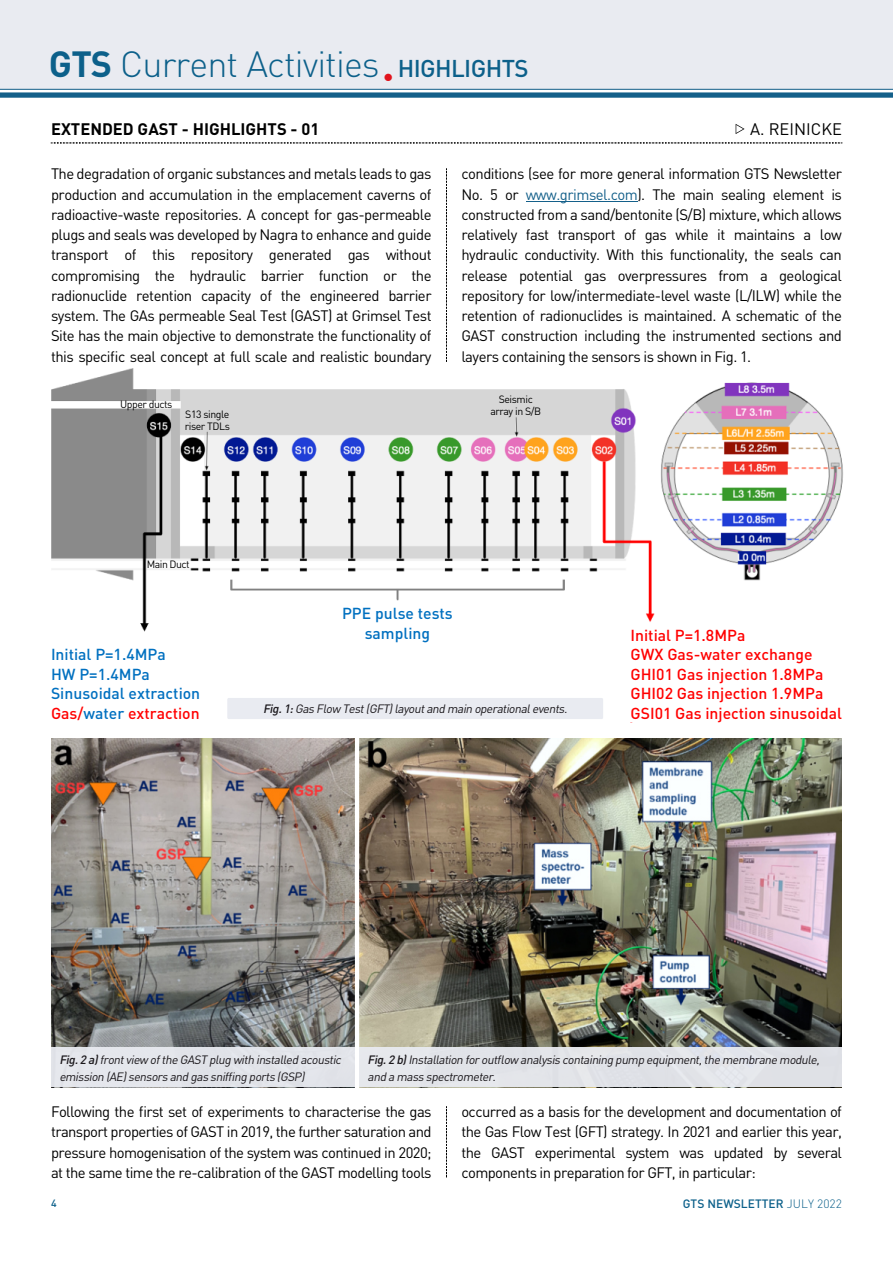
<style>
.page{position:relative;width:893px;height:1263px;background:#fff}
.page>*{position:absolute;margin:0;border:0;box-sizing:border-box;transform-origin:0 0}
.t1{font:300 36px "DIN";letter-spacing:-.025em;color:#0c608a}
.t2{font:700 16.5px "DIN";color:#010101}
.t3{font:16.5px "DIN";color:#010101}
.t4{font:500 15.75px/19.5px "DIN";color:#f00}
.t5{font:500 15.75px/19.5px "DIN";color:#0070c0;text-align:center}
.t6{font:15px/20.2px "DIN";letter-spacing:-.035em;color:#010101;text-align:justify}
.t7{font:italic 12px/16.5px "DIN";color:#1a171b}
.t8{font:500 12px "DIN";color:#0c608a}
.t9{font:700 12px "DIN";color:#fff}
.t10{font:10.5px "DIN";letter-spacing:-.04em;color:#000}
.t11{font:500 10.5px "DIN";color:#0c608a}
.s1{font-weight:700}
.s2{font-weight:500;font-size:24px}
.s3{color:#14608a}
.s4{color:#f00}
.s5{font-weight:500}
.s6{font-weight:300}
</style>
<div class="page">
<img style="left:51px;top:368px;width:792px;height:355px">
<div style="left:227px;top:698px;width:376px;height:21px;background:#e9ebf1"></div>
<hr style="left:526px;top:201px;width:111px;height:1px;background:#14608a">
<svg style="left:736px;top:124px;width:9px;height:10px"></svg>
<div style="left:0;top:0;width:893px;height:89px;background:#e9ebf1"></div>
<hr style="left:0;top:89px;width:893px;height:1px;background:#14608a">
<div style="left:0;top:92px;width:893px;height:6px;background:#14608a"></div>
<svg style="left:51px;top:143px;width:791px;height:1px"></svg>
<svg style="left:446px;top:169px;width:1px;height:192px"></svg>
<svg style="left:446px;top:1106px;width:1px;height:72px"></svg>
<img style="left:359px;top:738px;width:483px;height:309px">
<img style="left:51px;top:738px;width:303px;height:309px">
<div style="left:51px;top:1047px;width:303px;height:40px;background:#e9ebf1"></div>
<div style="left:359px;top:1047px;width:483px;height:40px;background:#e1e3e8"></div>
<h1 class="t1" style="left:49px;top:50px;width:481px"><span class="s1">GTS</span> Current Activities <sub>●</sub> <span class="s2">HIGHLIGHTS</span></h1>
<p class="t2" style="left:51px;top:118px;width:270px">EXTENDED GAST - HIGHLIGHTS - 01</p>
<p class="t3" style="left:750px;top:118px;width:93px">A. REINICKE</p>
<p class="t6" style="left:51px;top:163px;width:382px">The degradation of organic substances and metals leads to gas production and accumulation in the emplacement caverns of radioactive-waste repositories. A concept for gas-permeable plugs and seals was developed by Nagra to enhance and guide transport of this repository generated gas without compromising the hydraulic barrier function or the radionuclide retention capacity of the engineered barrier system. The GAs permeable Seal Test (GAST) at Grimsel Test Site has the main objective to demonstrate the functionality of this specific seal concept at full scale and realistic boundary</p>
<p class="t6" style="left:461px;top:163px;width:382px">conditions (see for more general information GTS Newsletter No. 5 or <span class="s3">www.grimsel.com</span>). The main sealing element is constructed from a sand/bentonite (S/B) mixture, which allows relatively fast transport of gas while it maintains a low hydraulic conductivity. With this functionality, the seals can release potential gas overpressures from a geological repository for low/intermediate-level waste (L/ILW) while the retention of radionuclides is maintained. A schematic of the GAST construction including the instrumented sections and layers containing the sensors is shown in Fig. 1.</p>
<p class="t9" style="left:536px;top:317px;width:11px">a)</p>
<p class="t10" style="left:120px;top:398px;width:54px">Upper ducts</p>
<p class="t10" style="left:499px;top:393px;width:36px">Seismic</p>
<p class="t10" style="left:185px;top:407px;width:46px">S13 single</p>
<p class="t10" style="left:490px;top:405px;width:52px">array in S/B</p>
<p class="t10" style="left:185px;top:419px;width:47px">riser TDLs</p>
<p class="t10" style="left:147px;top:558px;width:44px">Main Duct</p>
<p class="t5" style="left:51px;top:646px;width:151px;text-align:left">Initial P=1.4MPa<br>HW P=1.4MPa<br>Sinusoidal extraction<br><span class="s4">Gas/</span>water <span class="s4">extraction</span></p>
<p class="t5" style="left:342px;top:605px;width:112px">PPE pulse tests sampling</p>
<p class="t7" style="left:263px;top:700px;width:308px"><span class="s5">Fig. 1:</span> Gas Flow Test (GFT) layout and main operational events.</p>
<p class="t4" style="left:630px;top:627px;width:213px">Initial P=1.8MPa<br>GWX Gas-water exchange<br>GHI01 Gas injection 1.8MPa<br>GHI02 Gas injection 1.9MPa<br>GSI01 Gas injection sinusoidal</p>
<p class="t7" style="left:59px;top:1051px;width:286px"><span class="s5">Fig. 2 a)</span> front view of the GAST plug with installed acoustic emission (AE) sensors and gas sniffing ports (GSP)</p>
<p class="t7" style="left:368px;top:1051px;width:456px"><span class="s5">Fig. 2 b)</span> Installation for outflow analysis containing pump equipment, the membrane module, and a mass spectrometer.</p>
<p class="t6" style="left:51px;top:1101px;width:382px">Following the first set of experiments to characterise the gas transport properties of GAST in 2019, the further saturation and pressure homogenisation of the system was continued in 2020; at the same time the re-calibration of the GAST modelling tools</p>
<p class="t6" style="left:461px;top:1101px;width:382px">occurred as a basis for the development and documentation of the Gas Flow Test (GFT) strategy. In 2021 and earlier this year, the GAST experimental system was updated by several components in preparation for GFT, in particular:</p>
<p class="t11" style="left:51px;top:1200px;width:7px">4</p>
<p class="t8" style="left:683px;top:1199px;width:161px">GTS NEWSLETTER <span class="s6">JULY 2022</span></p>
</div>
